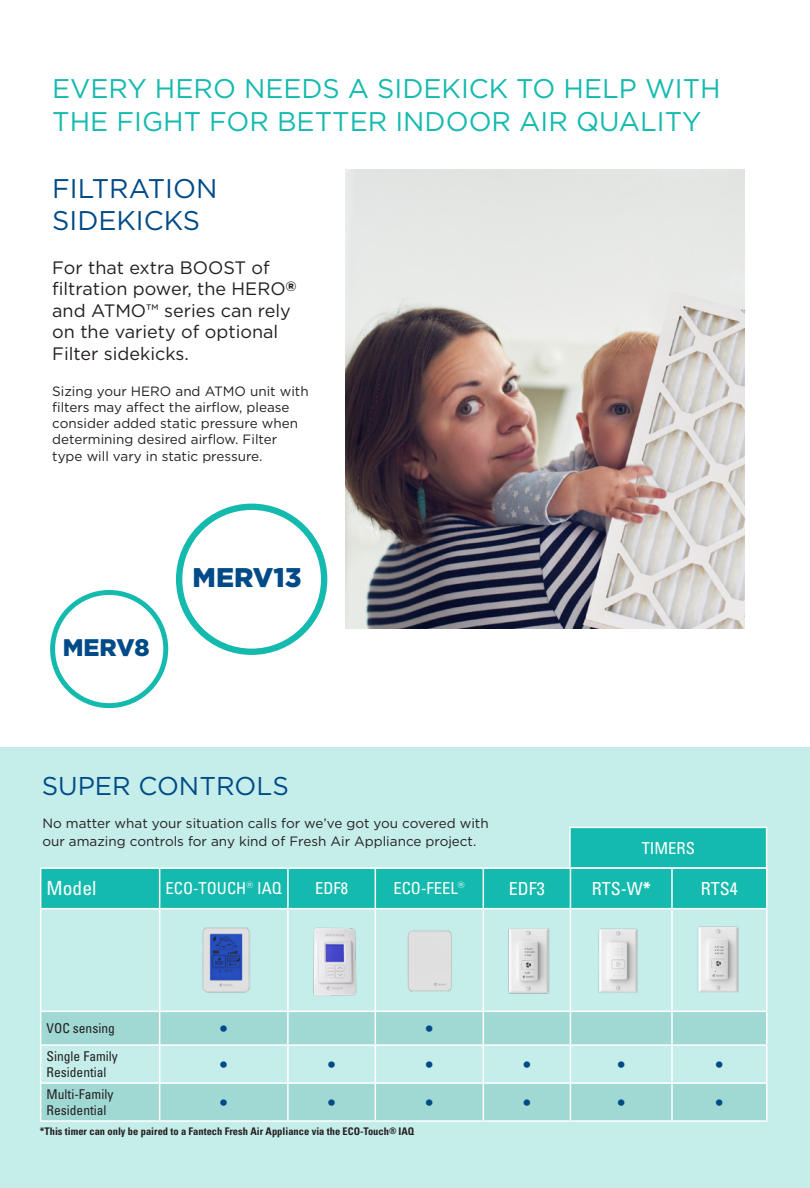
<style>
.page{position:relative;width:810px;height:1188px;background:#fff}
.page>*{position:absolute;margin:0;border:0;box-sizing:border-box;transform-origin:0 0}
.t1{font:27px/32.4px "Gotham";color:#15baae}
.t2{font:27px/32.4px "Gotham";color:#004b87}
.t3{font:900 27px "Gotham";color:#004b87}
.t4{font:25.8px "Gotham";color:#004b87}
.t5{font:900 24px "Gotham";color:#004b87}
.t6{font:condensed 19.5px "Univers LT Std";color:#fff}
.t7{font:18px/21.6px "Gotham";color:#231f20}
.t8{font:condensed 18px "Univers LT Std";color:#fff}
.t9{font:500 condensed 18px "Helvetica Neue";color:#004b87}
.t10{font:condensed 16.5px "Univers LT Std";color:#fff}
.t11{font:13.5px/16.2px "Gotham";color:#231f20}
.t12{font:13.5px/18px "Gotham";color:#231f20}
.t13{font:condensed 13.5px/16.2px "Univers LT Std";color:#231f20}
.t14{font:700 condensed 10.5px "Univers LT Std";color:#231f20}
.s1{font-weight:700}
.s2{font-size:9px}
</style>
<div class="page">
<img style="left:346px;top:169px;width:398px;height:459px">
<div style="left:0;top:747px;width:810px;height:441px;background:#c5edea"></div>
<svg style="left:53px;top:592px;width:113px;height:114px"></svg>
<div style="left:50px;top:590px;width:118px;height:118px;border:5px solid #15baae;border-radius:50%"></div>
<svg style="left:179px;top:507px;width:145px;height:145px"></svg>
<div style="left:176px;top:504px;width:151px;height:151px;border:6px solid #15baae;border-radius:50%"></div>
<div style="left:41px;top:869px;width:725px;height:39px;background:#15baae"></div>
<svg style="left:41px;top:1012px;width:725px;height:108px;fill:#a0d8d3"></svg>
<hr style="left:40px;top:867px;width:120px;height:2px;background:#fff">
<hr style="left:40px;top:869px;width:1px;height:39px;background:#fff">
<hr style="left:159px;top:869px;width:1px;height:39px;background:#fff">
<hr style="left:287px;top:869px;width:2px;height:39px;background:#fff">
<hr style="left:375px;top:869px;width:1px;height:39px;background:#fff">
<hr style="left:483px;top:869px;width:1px;height:39px;background:#fff">
<hr style="left:570px;top:869px;width:1px;height:39px;background:#fff">
<hr style="left:671px;top:869px;width:2px;height:39px;background:#fff">
<hr style="left:766px;top:869px;width:2px;height:39px;background:#fff">
<hr style="left:40px;top:908px;width:120px;height:1px;background:#fff">
<hr style="left:40px;top:909px;width:1px;height:102px;background:#fff">
<hr style="left:160px;top:908px;width:128px;height:1px;background:#fff">
<hr style="left:159px;top:909px;width:1px;height:102px;background:#fff">
<hr style="left:288px;top:908px;width:87px;height:1px;background:#fff">
<hr style="left:287px;top:909px;width:2px;height:102px;background:#fff">
<hr style="left:375px;top:908px;width:108px;height:1px;background:#fff">
<hr style="left:375px;top:909px;width:1px;height:102px;background:#fff">
<hr style="left:483px;top:908px;width:87px;height:1px;background:#fff">
<hr style="left:483px;top:909px;width:1px;height:102px;background:#fff">
<hr style="left:570px;top:908px;width:102px;height:1px;background:#fff">
<hr style="left:570px;top:909px;width:1px;height:102px;background:#fff">
<hr style="left:672px;top:908px;width:96px;height:1px;background:#fff">
<hr style="left:671px;top:909px;width:2px;height:102px;background:#fff">
<hr style="left:766px;top:909px;width:2px;height:102px;background:#fff">
<hr style="left:40px;top:1011px;width:120px;height:1px;background:#fff">
<hr style="left:40px;top:1012px;width:1px;height:32px;background:#fff">
<hr style="left:160px;top:1011px;width:128px;height:1px;background:#fff">
<hr style="left:159px;top:1012px;width:1px;height:32px;background:#fff">
<hr style="left:288px;top:1011px;width:87px;height:1px;background:#fff">
<hr style="left:287px;top:1012px;width:2px;height:32px;background:#fff">
<hr style="left:375px;top:1011px;width:108px;height:1px;background:#fff">
<hr style="left:375px;top:1012px;width:1px;height:32px;background:#fff">
<hr style="left:483px;top:1011px;width:87px;height:1px;background:#fff">
<hr style="left:483px;top:1012px;width:1px;height:32px;background:#fff">
<hr style="left:570px;top:1011px;width:102px;height:1px;background:#fff">
<hr style="left:570px;top:1012px;width:1px;height:32px;background:#fff">
<hr style="left:672px;top:1011px;width:96px;height:1px;background:#fff">
<hr style="left:671px;top:1012px;width:2px;height:32px;background:#fff">
<hr style="left:766px;top:1012px;width:2px;height:32px;background:#fff">
<hr style="left:40px;top:1044px;width:120px;height:2px;background:#fff">
<hr style="left:40px;top:1046px;width:1px;height:36px;background:#fff">
<hr style="left:160px;top:1044px;width:128px;height:2px;background:#fff">
<hr style="left:159px;top:1046px;width:1px;height:36px;background:#fff">
<hr style="left:288px;top:1044px;width:87px;height:2px;background:#fff">
<hr style="left:287px;top:1046px;width:2px;height:36px;background:#fff">
<hr style="left:375px;top:1044px;width:108px;height:2px;background:#fff">
<hr style="left:375px;top:1046px;width:1px;height:36px;background:#fff">
<hr style="left:483px;top:1044px;width:87px;height:2px;background:#fff">
<hr style="left:483px;top:1046px;width:1px;height:36px;background:#fff">
<hr style="left:570px;top:1044px;width:102px;height:2px;background:#fff">
<hr style="left:570px;top:1046px;width:1px;height:36px;background:#fff">
<hr style="left:672px;top:1044px;width:96px;height:2px;background:#fff">
<hr style="left:671px;top:1046px;width:2px;height:36px;background:#fff">
<hr style="left:766px;top:1046px;width:2px;height:36px;background:#fff">
<hr style="left:40px;top:1082px;width:120px;height:2px;background:#fff">
<hr style="left:40px;top:1084px;width:1px;height:36px;background:#fff">
<hr style="left:160px;top:1082px;width:128px;height:2px;background:#fff">
<hr style="left:159px;top:1084px;width:1px;height:36px;background:#fff">
<hr style="left:288px;top:1082px;width:87px;height:2px;background:#fff">
<hr style="left:287px;top:1084px;width:2px;height:36px;background:#fff">
<hr style="left:375px;top:1082px;width:108px;height:2px;background:#fff">
<hr style="left:375px;top:1084px;width:1px;height:36px;background:#fff">
<hr style="left:483px;top:1082px;width:87px;height:2px;background:#fff">
<hr style="left:483px;top:1084px;width:1px;height:36px;background:#fff">
<hr style="left:570px;top:1082px;width:102px;height:2px;background:#fff">
<hr style="left:570px;top:1084px;width:1px;height:36px;background:#fff">
<hr style="left:672px;top:1082px;width:96px;height:2px;background:#fff">
<hr style="left:671px;top:1084px;width:2px;height:36px;background:#fff">
<hr style="left:766px;top:1084px;width:2px;height:36px;background:#fff">
<hr style="left:40px;top:1120px;width:120px;height:2px;background:#fff">
<hr style="left:160px;top:1120px;width:128px;height:2px;background:#fff">
<hr style="left:288px;top:1120px;width:87px;height:2px;background:#fff">
<hr style="left:375px;top:1120px;width:108px;height:2px;background:#fff">
<hr style="left:483px;top:1120px;width:87px;height:2px;background:#fff">
<hr style="left:570px;top:1120px;width:102px;height:2px;background:#fff">
<hr style="left:672px;top:1120px;width:96px;height:2px;background:#fff">
<hr style="left:160px;top:867px;width:128px;height:2px;background:#fff">
<hr style="left:288px;top:867px;width:87px;height:2px;background:#fff">
<hr style="left:375px;top:867px;width:108px;height:2px;background:#fff">
<hr style="left:483px;top:867px;width:87px;height:2px;background:#fff">
<hr style="left:672px;top:867px;width:96px;height:2px;background:#fff">
<img style="left:202px;top:927px;width:48px;height:66px">
<img style="left:313px;top:927px;width:44px;height:69px">
<img style="left:407px;top:930px;width:45px;height:62px">
<img style="left:508px;top:928px;width:42px;height:66px">
<img style="left:598px;top:928px;width:40px;height:65px">
<img style="left:697px;top:926px;width:42px;height:67px">
<div style="left:570px;top:827px;width:197px;height:41px;background:#15baae"></div>
<hr style="left:569px;top:827px;width:198px;height:1px;background:#fff">
<hr style="left:569px;top:828px;width:2px;height:39px;background:#fff">
<hr style="left:766px;top:828px;width:1px;height:39px;background:#fff">
<hr style="left:569px;top:867px;width:198px;height:2px;background:#fff">
<p class="t1" style="left:52px;top:72px;width:670px">EVERY HERO NEEDS A SIDEKICK TO HELP WITH<br>THE FIGHT FOR BETTER INDOOR AIR QUALITY</p>
<p class="t2" style="left:52px;top:172px;width:167px">FILTRATION<br>SIDEKICKS</p>
<p class="t7" style="left:52px;top:256px;width:246px">For that extra BOOST of filtration power, the HERO<sup>® </sup>and ATMO™ series can rely on the variety of optional<br>Filter sidekicks.</p>
<p class="t11" style="left:52px;top:383px;width:258px">Sizing your HERO and ATMO unit with filters may affect the airflow, please consider added static pressure when determining desired airflow. Filter type will vary in static pressure.</p>
<p class="t5" style="left:63px;top:634px;width:88px">MERV8</p>
<p class="t3" style="left:193px;top:562px;width:110px">MERV13</p>
<p class="t4" style="left:42px;top:771px;width:249px">SUPER CONTROLS</p>
<p class="t12" style="left:42px;top:814px;width:448px">No matter what your situation calls for we’ve got you covered with our amazing controls for any kind of Fresh Air Appliance project.</p>
<p class="t6" style="left:47px;top:876px;width:51px">Model</p>
<p class="t10" style="left:166px;top:878px;width:118px">ECO-TOUCH<sup>®</sup> IAQ</p>
<p class="t10" style="left:315px;top:878px;width:34px">EDF8</p>
<p class="t10" style="left:394px;top:878px;width:73px">ECO-FEEL<sup>®</sup></p>
<p class="t8" style="left:509px;top:877px;width:37px">EDF3</p>
<p class="t8" style="left:592px;top:877px;width:61px">RTS-W<span class="s1">*</span></p>
<p class="t8" style="left:701px;top:877px;width:39px">RTS4</p>
<p class="t10" style="left:642px;top:837px;width:55px">TIMERS</p>
<p class="t13" style="left:47px;top:1020px;width:70px">VOC sensing</p>
<p class="t9" style="left:219px;top:1018px;width:10px">•</p>
<p class="t9" style="left:425px;top:1018px;width:10px">•</p>
<p class="t13" style="left:47px;top:1048px;width:73px">Single Family</p>
<p class="t13" style="left:47px;top:1064px;width:61px">Residential</p>
<p class="t9" style="left:219px;top:1054px;width:10px">•</p>
<p class="t9" style="left:327px;top:1054px;width:10px">•</p>
<p class="t9" style="left:425px;top:1054px;width:10px">•</p>
<p class="t9" style="left:522px;top:1054px;width:10px">•</p>
<p class="t9" style="left:617px;top:1054px;width:10px">•</p>
<p class="t9" style="left:715px;top:1054px;width:10px">•</p>
<p class="t13" style="left:47px;top:1086px;width:68px">Multi-Family<br>Residential</p>
<p class="t9" style="left:219px;top:1092px;width:10px">•</p>
<p class="t9" style="left:327px;top:1092px;width:10px">•</p>
<p class="t9" style="left:425px;top:1092px;width:10px">•</p>
<p class="t9" style="left:522px;top:1092px;width:10px">•</p>
<p class="t9" style="left:617px;top:1092px;width:10px">•</p>
<p class="t9" style="left:715px;top:1092px;width:10px">•</p>
<p class="t14" style="left:40px;top:1125px;width:376px">*This timer can only be paired to a Fantech Fresh Air Appliance via the ECO-Touch<span class="s2">®</span> IAQ</p>
</div>
